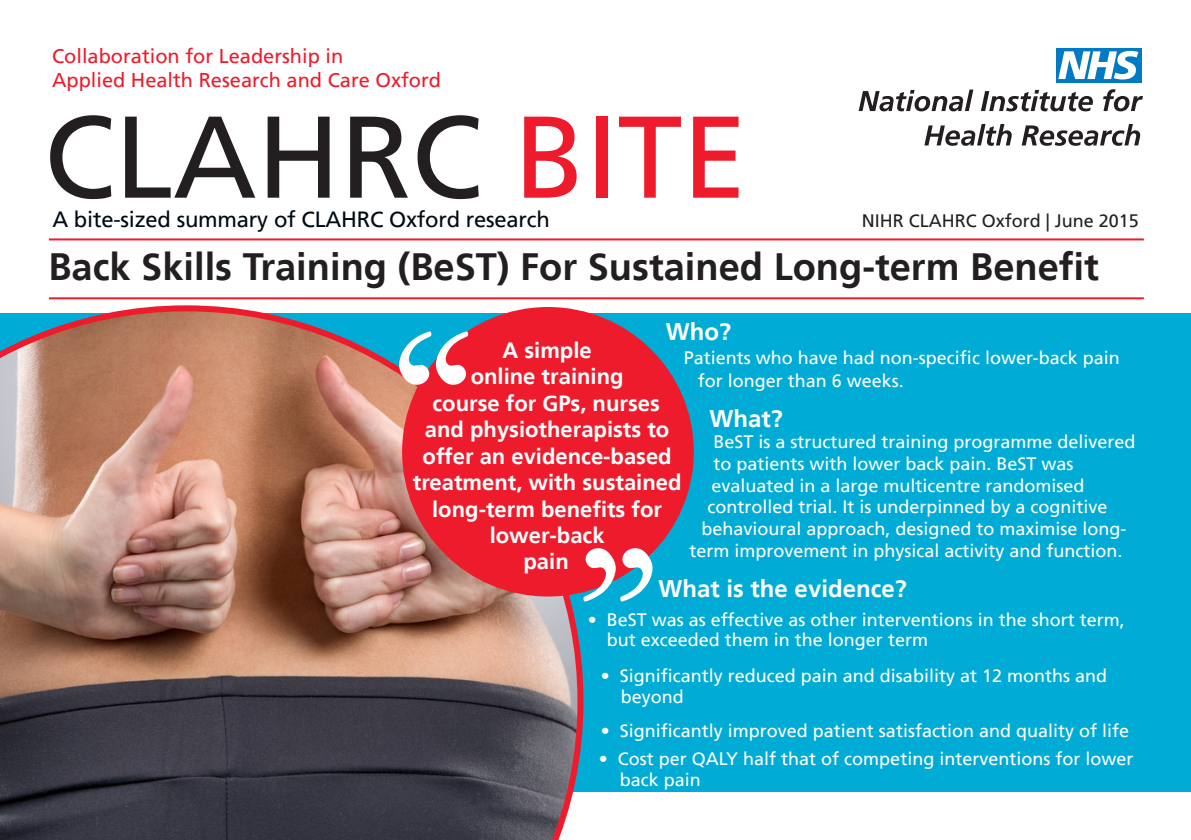
<style>
.page{position:relative;width:1191px;height:840px;background:#fff}
.page>*{position:absolute;margin:0;border:0;box-sizing:border-box;transform-origin:0 0}
.t1{font:116px "Frutiger";color:#231f20}
.t2{font:700 38px "Frutiger";color:#231f20}
.t3{font:700 24px "Frutiger";color:#fff}
.t4{font:700 22px/26.4px "Frutiger";color:#fff;text-align:center}
.t5{font:22px "Frutiger";letter-spacing:-.01em;color:#000912}
.t6{font:20px/24px "Frutiger";color:#ee1b2c}
.t7{font:18px/22.8px "Frutiger";color:#fff}
.t8{font:18px "Frutiger";color:#231f20}
.s1{color:#ee1b2c}
</style>
<div class="page">
<div style="left:0;top:313px;width:1191px;height:478px;background:#00acd5"></div>
<svg style="left:858px;top:89px;width:115px;height:22px"></svg>
<svg style="left:981px;top:90px;width:111px;height:21px"></svg>
<svg style="left:1103px;top:89px;width:40px;height:22px"></svg>
<svg style="left:924px;top:124px;width:87px;height:22px"></svg>
<svg style="left:1021px;top:124px;width:119px;height:22px"></svg>
<div style="left:1056px;top:48px;width:85px;height:34px;background:#007ac2"></div>
<svg style="left:1058px;top:51px;width:80px;height:28px"></svg>
<hr style="left:49px;top:297px;width:1094px;height:2px;background:#ee1b2c">
<hr style="left:49px;top:238px;width:1094px;height:2px;background:#ee1b2c">
<img style="left:0;top:305px;width:583px;height:534px">
<div style="left:402px;top:307px;width:292px;height:289px;background:#ee1b2c;border-radius:50%"></div>
<svg style="left:399px;top:331px;width:69px;height:53px"></svg>
<svg style="left:583px;top:548px;width:69px;height:53px"></svg>
<p class="t6" style="left:52px;top:44px;width:390px">Collaboration for Leadership in<br>Applied Health Research and Care Oxford</p>
<p class="t1" style="left:44px;top:89px;width:704px">CLAHRC <span class="s1">BITE</span></p>
<p class="t5" style="left:52px;top:206px;width:499px">A bite-sized summary of CLAHRC Oxford research</p>
<p class="t8" style="left:862px;top:210px;width:279px">NIHR CLAHRC Oxford | June 2015</p>
<p class="t2" style="left:48px;top:244px;width:1052px">Back Skills Training (BeST) For Sustained Long-term Benefit</p>
<p class="t3" style="left:666px;top:318px;width:67px">Who?</p>
<p class="t4" style="left:413px;top:337px;width:270px">A simple<br>online training<br>course for GPs, nurses and physiotherapists to offer an evidence-based treatment, with sustained long-term benefits for lower-back</p>
<p class="t4" style="left:523px;top:548px;width:47px">pain</p>
<p class="t3" style="left:658px;top:574px;width:250px">What is the evidence?</p>
<p class="t7" style="left:698px;top:346px;width:423px;text-indent:-14px">Patients who have had non-specific lower-back pain for longer than 6 weeks.</p>
<p class="t3" style="left:709px;top:404px;width:75px">What?</p>
<p class="t7" style="left:713px;top:430px;width:424px">BeST is a structured training programme delivered</p>
<p class="t7" style="left:713px;top:452px;width:362px">to patients with lower back pain. BeST was</p>
<p class="t7" style="left:711px;top:474px;width:375px">evaluated in a large multicentre randomised</p>
<p class="t7" style="left:707px;top:495px;width:402px">controlled trial. It is underpinned by a cognitive</p>
<p class="t7" style="left:701px;top:517px;width:427px">behavioural approach, designed to maximise long-</p>
<p class="t7" style="left:689px;top:538px;width:435px">term improvement in physical activity and function.</p>
<p class="t7" style="left:588px;top:608px;width:538px">• BeST was as effective as other interventions in the short term,</p>
<p class="t7" style="left:607px;top:628px;width:323px">but exceeded them in the longer term</p>
<p class="t7" style="left:601px;top:663px;width:508px">• Significantly reduced pain and disability at 12 months and</p>
<p class="t7" style="left:621px;top:685px;width:64px">beyond</p>
<p class="t7" style="left:601px;top:719px;width:530px">• Significantly improved patient satisfaction and quality of life</p>
<p class="t7" style="left:599px;top:746px;width:536px">• Cost per QALY half that of competing interventions for lower</p>
<p class="t7" style="left:620px;top:768px;width:83px">back pain</p>
</div>
